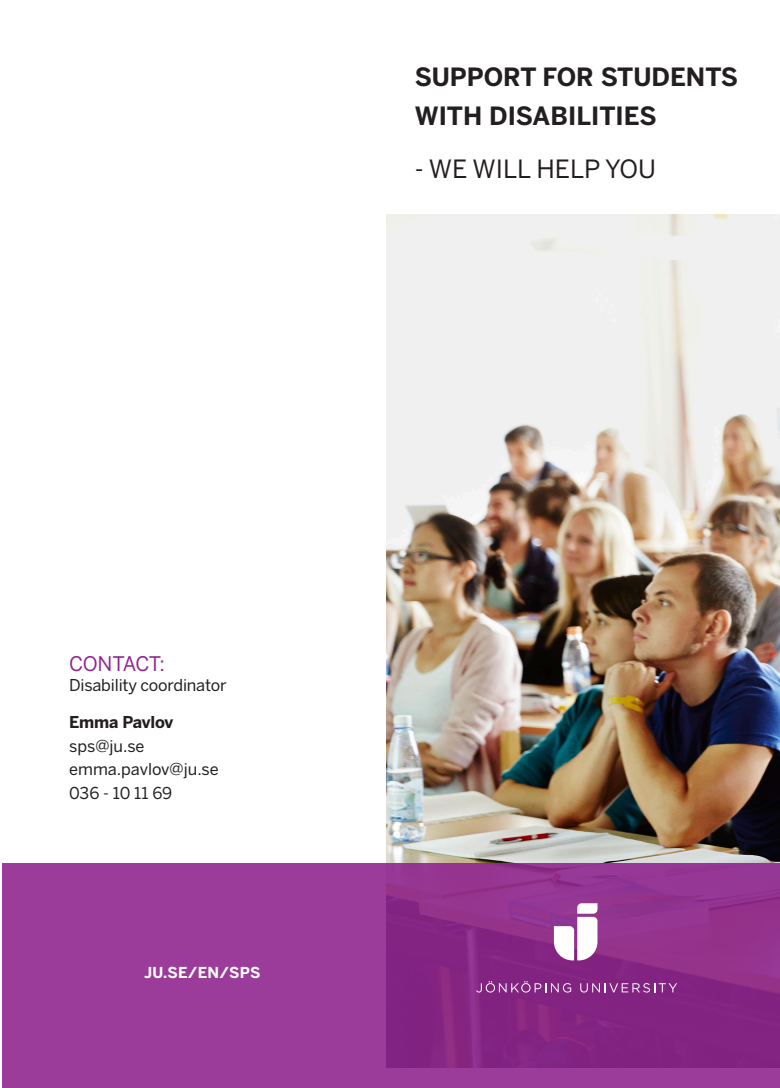
<style>
.page{position:relative;width:780px;height:1088px;background:#fff}
.page>*{position:absolute;margin:0;border:0;box-sizing:border-box;transform-origin:0 0}
.Rubrik_1_slim{font:700 25px/39.1px "Benton Sans";color:#231f20}
.Brödtext{font:25px "Benton Sans";color:#231f20}
.t1{font:20px "Benton Sans";letter-spacing:-.03em;color:#90268f}
.t2{font:16.25px/23.5px "Benton Sans";letter-spacing:-.01em;color:#231f20}
.t3{font:700 16.25px "Benton Sans";letter-spacing:-.015em;color:#231f20}
.t4{font:700 15px "Benton Sans";letter-spacing:.02em;color:#fff}
</style>
<div class="page">
<img style="left:387px;top:215px;width:393px;height:648px">
<svg style="left:2px;top:863px;width:778px;height:225px;background:#933491"></svg>
<svg style="left:554px;top:903px;width:44px;height:57px"></svg>
<svg style="left:476px;top:981px;width:95px;height:11px"></svg>
<svg style="left:580px;top:983px;width:97px;height:9px"></svg>
<p class="Rubrik_1_slim" style="left:415px;top:57px;width:325px">SUPPORT FOR STUDENTS<br>WITH DISABILITIES</p>
<p class="Brödtext" style="left:415px;top:154px;width:243px">- WE WILL HELP YOU</p>
<p class="t1" style="left:69px;top:652px;width:97px">CONTACT:</p>
<p class="t2" style="left:69px;top:673px;width:159px">Disability coordinator</p>
<p class="t3" style="left:69px;top:712px;width:106px">Emma Pavlov</p>
<p class="t2" style="left:69px;top:734px;width:151px">sps@ju.se emma.pavlov@ju.se</p>
<p class="t2" style="left:69px;top:781px;width:105px">036 - 10 11 69</p>
<p class="t4" style="left:144px;top:963px;width:118px">JU.SE/EN/SPS</p>
</div>
